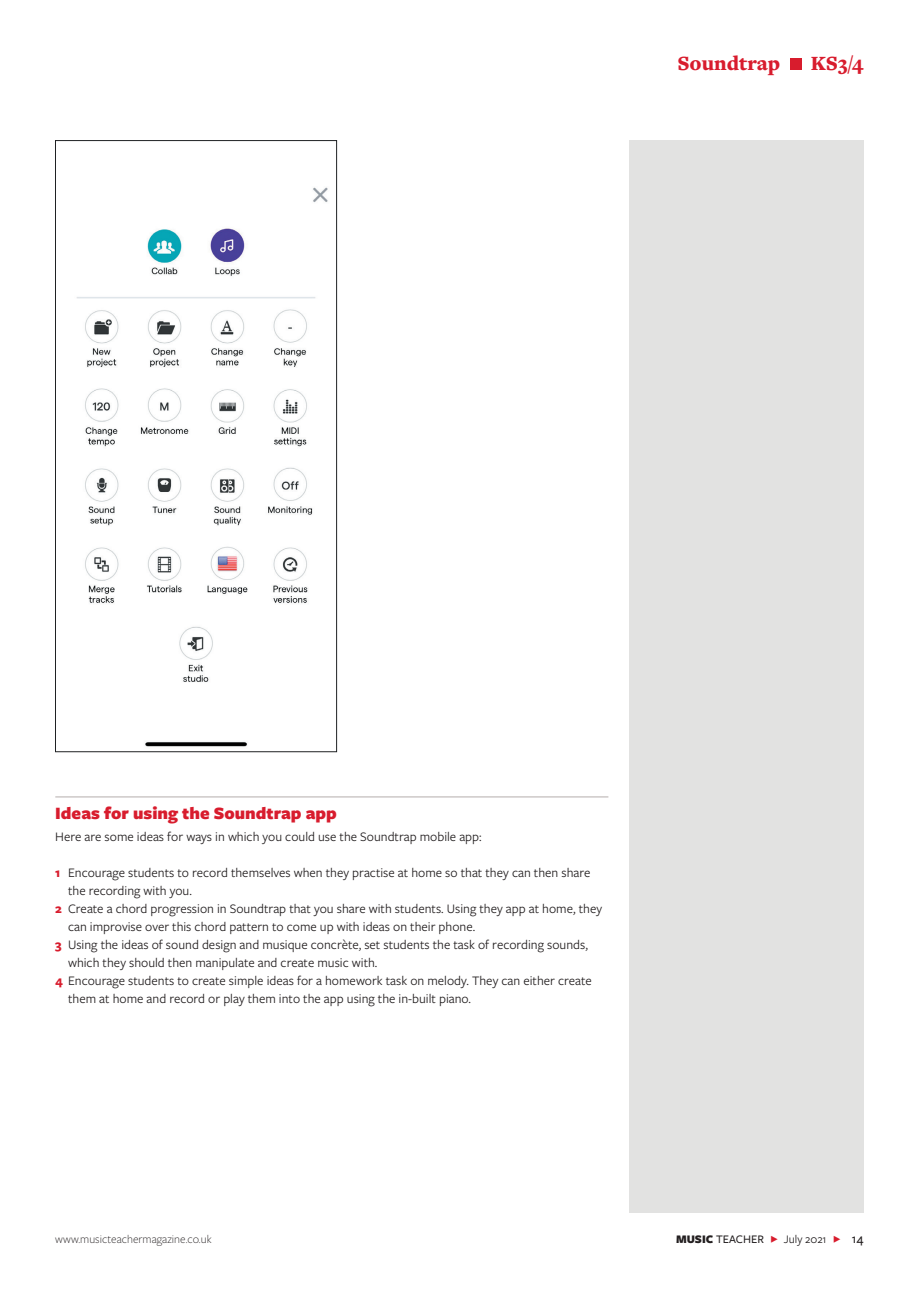
<style>
.page{position:relative;width:919px;height:1289px;background:#fff}
.page>*{position:absolute;margin:0;border:0;box-sizing:border-box;transform-origin:0 0}
.t1{font:900 21px "Freight Text Pro";color:#d81c2d}
.t2{font:900 18px "Freight Sans Pro";color:#d81c2d}
.t3{font:13.5px "Freight Sans Pro";color:#231f20}
.t4{font:300 12px "Freight Sans Pro";color:#231f20}
.t5{font:12px "Freight Sans Pro";color:#231f20}
.s1{font-weight:700;color:#d81c2d}
.s2{font-weight:900}
.s3{font-weight:500}
.s4{color:#d81c2d}
.s5{font-weight:500;font-size:13.5px}
</style>
<div class="page">
<div style="left:629px;top:140px;width:234px;height:1072px;background:#e2e2e1"></div>
<div style="left:789px;top:59px;width:12px;height:11px;background:#d81c2d"></div>
<hr style="left:55px;top:796px;width:553px;height:1px;background:#cdc9c8">
<img style="left:76px;top:187px;width:252px;height:560px">
<div style="left:55px;top:140px;width:282px;height:612px;border:1px solid #1f2123"></div>
<h1 class="t1" style="left:677px;top:49px;width:104px">Soundtrap</h1>
<h1 class="t1" style="left:810px;top:49px;width:53px">KS3/4</h1>
<h2 class="t2" style="left:55px;top:800px;width:283px">Ideas for using the Soundtrap app</h2>
<p class="t3" style="left:55px;top:827px;width:428px">Here are some ideas for ways in which you could use the Soundtrap mobile app:</p>
<p class="t3" style="left:55px;top:863px;width:536px"><span class="s1">1</span> Encourage students to record themselves when they practise at home so that they can then share</p>
<p class="t3" style="left:68px;top:881px;width:125px">the recording with you.</p>
<p class="t3" style="left:55px;top:899px;width:548px"><span class="s1">2</span> Create a chord progression in Soundtrap that you share with students. Using they app at home, they</p>
<p class="t3" style="left:68px;top:917px;width:408px">can improvise over this chord pattern to come up with ideas on their phone.</p>
<p class="t3" style="left:55px;top:935px;width:534px"><span class="s1">3</span> Using the ideas of sound design and musique concrète, set students the task of recording sounds,</p>
<p class="t3" style="left:68px;top:953px;width:311px">which they should then manipulate and create music with.</p>
<p class="t3" style="left:55px;top:971px;width:538px"><span class="s1">4</span> Encourage students to create simple ideas for a homework task on melody. They can either create</p>
<p class="t3" style="left:68px;top:989px;width:404px">them at home and record or play them into the app using the in-built piano.</p>
<p class="t4" style="left:55px;top:1230px;width:158px">www.musicteachermagazine.co.uk</p>
<p class="t5" style="left:676px;top:1230px;width:189px"><span class="s2">MUSIC</span> <span class="s3">TEACHER</span> <span class="s4">F</span> July 2021 <span class="s4">F</span> <span class="s5">14</span></p>
</div>
